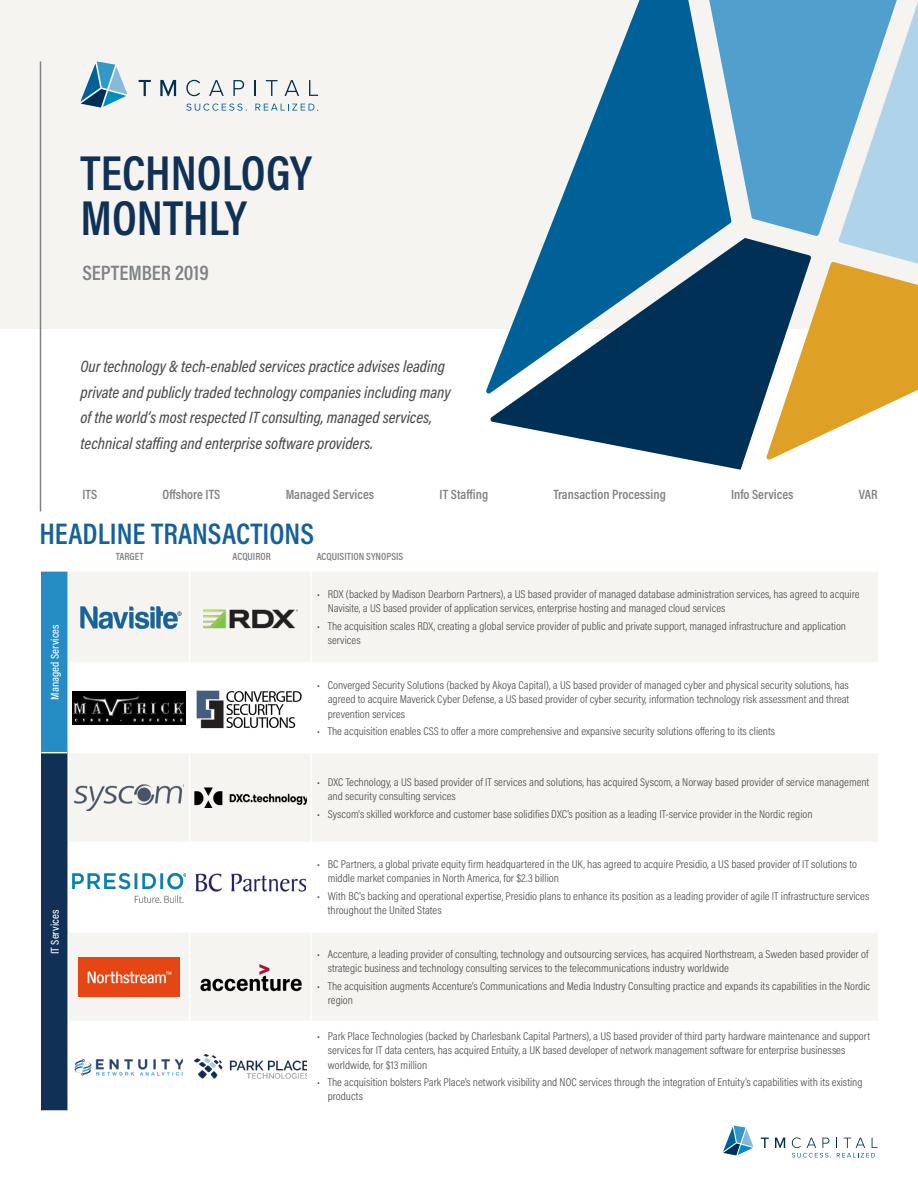
<style>
.page{position:relative;width:918px;height:1188px;background:#fff}
.page>*{position:absolute;margin:0;border:0;box-sizing:border-box;transform-origin:0 0}
.t1{font:600 49.5px/45px "Acumin Pro Cond";color:#103055}
.t2{font:600 30px "Acumin Pro Cond";color:#156199}
.t3{font:600 21px "Acumin Pro Cond";color:#808285}
.t4{font:italic 500 16.5px/25.5px "Acumin Pro Cond";color:#4b4c4d}
.t5{font:600 13.5px "Acumin Pro Cond";color:#808285}
.t6{font:500 11.55px "Acumin Pro Cond";color:#fff}
.t7{font:300 11.4px/14.2px "Acumin Pro Cond";color:#4b4c4d;scale:1.05 1}
.t8{font:600 10.5px "Acumin Pro Cond";color:#808285}
</style>
<div class="page">
<svg style="left:723px;top:1126px;width:30px;height:29px"></svg>
<svg style="left:761px;top:1138px;width:8px;height:10px"></svg>
<svg style="left:775px;top:1138px;width:10px;height:10px"></svg>
<svg style="left:792px;top:1137px;width:86px;height:21px"></svg>
<div style="left:0;top:0;width:918px;height:329px;background:#f5f4f1"></div>
<svg style="left:486px;top:0;width:226px;height:394px"></svg>
<svg style="left:490px;top:238px;width:276px;height:232px;fill:#003056"></svg>
<svg style="left:766px;top:236px;width:152px;height:224px"></svg>
<svg style="left:689px;top:0;width:229px;height:236px;fill:#509fcc"></svg>
<hr style="left:40px;top:61px;width:1px;height:450px;background:#808285">
<svg style="left:81px;top:61px;width:46px;height:47px"></svg>
<svg style="left:139px;top:80px;width:12px;height:16px"></svg>
<svg style="left:160px;top:80px;width:16px;height:16px"></svg>
<svg style="left:186px;top:80px;width:14px;height:16px"></svg>
<svg style="left:209px;top:80px;width:15px;height:16px"></svg>
<svg style="left:233px;top:80px;width:11px;height:16px"></svg>
<svg style="left:254px;top:80px;width:1px;height:16px"></svg>
<svg style="left:266px;top:80px;width:12px;height:16px"></svg>
<svg style="left:285px;top:80px;width:14px;height:16px"></svg>
<svg style="left:309px;top:80px;width:9px;height:16px"></svg>
<svg style="left:186px;top:104px;width:61px;height:7px"></svg>
<svg style="left:255px;top:104px;width:63px;height:7px"></svg>
<div style="left:41px;top:571px;width:27px;height:182px;background:#258dc4"></div>
<div style="left:69px;top:572px;width:809px;height:90px;background:#f5f4f1"></div>
<svg style="left:69px;top:691px;width:809px;height:388px"></svg>
<div style="left:41px;top:753px;width:27px;height:358px;background:#103055"></div>
<hr style="left:312px;top:752px;width:566px;height:1px;background:#fff">
<hr style="left:312px;top:842px;width:566px;height:1px;background:#fff">
<hr style="left:67px;top:931px;width:123px;height:2px;background:#fff">
<hr style="left:190px;top:931px;width:121px;height:2px;background:#fff">
<hr style="left:311px;top:931px;width:567px;height:2px;background:#fff">
<hr style="left:67px;top:1021px;width:123px;height:1px;background:#fff">
<hr style="left:190px;top:1021px;width:121px;height:1px;background:#fff">
<hr style="left:311px;top:1021px;width:567px;height:1px;background:#fff">
<hr style="left:189px;top:572px;width:1px;height:90px;background:#fff">
<hr style="left:310px;top:572px;width:2px;height:91px;background:#fff">
<hr style="left:189px;top:664px;width:1px;height:88px;background:#fff">
<hr style="left:310px;top:663px;width:2px;height:90px;background:#fff">
<hr style="left:189px;top:753px;width:1px;height:89px;background:#fff">
<hr style="left:310px;top:753px;width:2px;height:89px;background:#fff">
<hr style="left:189px;top:843px;width:1px;height:88px;background:#fff">
<hr style="left:310px;top:842px;width:2px;height:89px;background:#fff">
<hr style="left:189px;top:933px;width:1px;height:88px;background:#fff">
<hr style="left:310px;top:933px;width:2px;height:88px;background:#fff">
<hr style="left:189px;top:1022px;width:1px;height:88px;background:#fff">
<hr style="left:310px;top:1022px;width:2px;height:88px;background:#fff">
<hr style="left:67px;top:572px;width:2px;height:91px;background:#fff">
<hr style="left:67px;top:663px;width:2px;height:90px;background:#fff">
<hr style="left:67px;top:753px;width:2px;height:89px;background:#fff">
<hr style="left:67px;top:842px;width:2px;height:89px;background:#fff">
<hr style="left:67px;top:1022px;width:2px;height:88px;background:#fff">
<hr style="left:41px;top:570px;width:27px;height:2px;background:#fff">
<svg style="left:41px;top:752px;width:26px;height:1px"></svg>
<hr style="left:41px;top:1110px;width:27px;height:2px;background:#fff">
<hr style="left:69px;top:752px;width:121px;height:1px;background:#fff">
<hr style="left:190px;top:752px;width:120px;height:1px;background:#fff">
<hr style="left:69px;top:842px;width:121px;height:1px;background:#fff">
<hr style="left:190px;top:842px;width:120px;height:1px;background:#fff">
<hr style="left:67px;top:933px;width:2px;height:88px;background:#fff">
<img style="left:74px;top:598px;width:110px;height:38px">
<img style="left:203px;top:605px;width:95px;height:24px">
<img style="left:73px;top:691px;width:112px;height:33px">
<img style="left:196px;top:690px;width:109px;height:39px">
<img style="left:74px;top:785px;width:110px;height:25px">
<img style="left:194px;top:788px;width:113px;height:19px">
<img style="left:73px;top:874px;width:112px;height:28px">
<img style="left:196px;top:874px;width:109px;height:18px">
<img style="left:79px;top:957px;width:100px;height:39px">
<img style="left:193px;top:953px;width:115px;height:48px">
<img style="left:75px;top:1057px;width:108px;height:18px">
<img style="left:194px;top:1054px;width:113px;height:24px">
<p class="t1" style="left:81px;top:149px;width:233px">TECHNOLOGY<br>MONTHLY</p>
<p class="t3" style="left:82px;top:259px;width:128px">SEPTEMBER 2019</p>
<p class="t4" style="left:81px;top:353px;width:372px">Our technology &amp; tech-enabled services practice advises leading private and publicly traded technology companies including many of the world’s most respected IT consulting, managed services, technical staffing and enterprise software providers.</p>
<p class="t5" style="left:82px;top:486px;width:16px">ITS</p>
<p class="t5" style="left:162px;top:486px;width:59px">Offshore ITS</p>
<p class="t5" style="left:286px;top:486px;width:90px">Managed Services</p>
<p class="t5" style="left:440px;top:486px;width:50px">IT Staffing</p>
<p class="t5" style="left:554px;top:486px;width:114px">Transaction Processing</p>
<p class="t5" style="left:731px;top:486px;width:64px">Info Services</p>
<p class="t5" style="left:859px;top:486px;width:20px">VAR</p>
<p class="t2" style="left:39px;top:514px;width:276px">HEADLINE TRANSACTIONS</p>
<p class="t8" style="left:116px;top:549px;width:29px">TARGET</p>
<p class="t8" style="left:232px;top:549px;width:40px">ACQUIROR</p>
<p class="t8" style="left:317px;top:549px;width:88px">ACQUISITION SYNOPSIS</p>
<p class="t6" style="left:47px;top:700px;width:77px;rotate:-90deg">Managed Services</p>
<p class="t6" style="left:47px;top:954px;width:46px;rotate:-90deg">IT Services</p>
<p class="t7" style="left:328px;top:587px;width:508px;text-indent:-11px">• RDX (backed by Madison Dearborn Partners), a US based provider of managed database administration services, has agreed to acquire<br>Navisite, a US based provider of application services, enterprise hosting and managed cloud services</p>
<p class="t7" style="left:328px;top:619px;width:495px;text-indent:-11px">• The acquisition scales RDX, creating a global service provider of public and private support, managed infrastructure and application services</p>
<p class="t7" style="left:328px;top:678px;width:498px;text-align:justify;text-indent:-11px">• Converged Security Solutions (backed by Akoya Capital), a US based provider of managed cyber and physical security solutions, has agreed to acquire Maverick Cyber Defense, a US based provider of cyber security, information technology risk assessment and threat prevention services</p>
<p class="t7" style="left:317px;top:724px;width:438px">• The acquisition enables CSS to offer a more comprehensive and expansive security solutions offering to its clients</p>
<p class="t7" style="left:328px;top:775px;width:517px;text-indent:-11px">• DXC Technology, a US based provider of IT services and solutions, has acquired Syscom, a Norway based provider of service management and security consulting services</p>
<p class="t7" style="left:317px;top:806px;width:474px">• Syscom's skilled workforce and customer base solidifies DXC’s position as a leading IT-service provider in the Nordic region</p>
<p class="t7" style="left:328px;top:857px;width:506px;text-indent:-11px">• BC Partners, a global private equity firm headquartered in the UK, has agreed to acquire Presidio, a US based provider of IT solutions to middle market companies in North America, for $2.3 billion</p>
<p class="t7" style="left:328px;top:889px;width:517px;text-indent:-11px">• With BC's backing and operational expertise, Presidio plans to enhance its position as a leading provider of agile IT infrastructure services throughout the United States</p>
<p class="t7" style="left:328px;top:947px;width:516px;text-indent:-11px">• Accenture, a leading provider of consulting, technology and outsourcing services, has acquired Northstream, a Sweden based provider of strategic business and technology consulting services to the telecommunications industry worldwide</p>
<p class="t7" style="left:328px;top:978px;width:518px;text-indent:-11px">• The acquisition augments Accenture's Communications and Media Industry Consulting practice and expands its capabilities in the Nordic region</p>
<p class="t7" style="left:328px;top:1029px;width:518px;text-indent:-11px">• Park Place Technologies (backed by Charlesbank Capital Partners), a US based provider of third party hardware maintenance and support services for IT data centers, has acquired Entuity, a UK based developer of network management software for enterprise businesses worldwide, for $13 million</p>
<p class="t7" style="left:328px;top:1075px;width:511px;text-indent:-11px">• The acquisition bolsters Park Place’s network visibility and NOC services through the integration of Entuity’s capabilities with its existing products</p>
</div>
